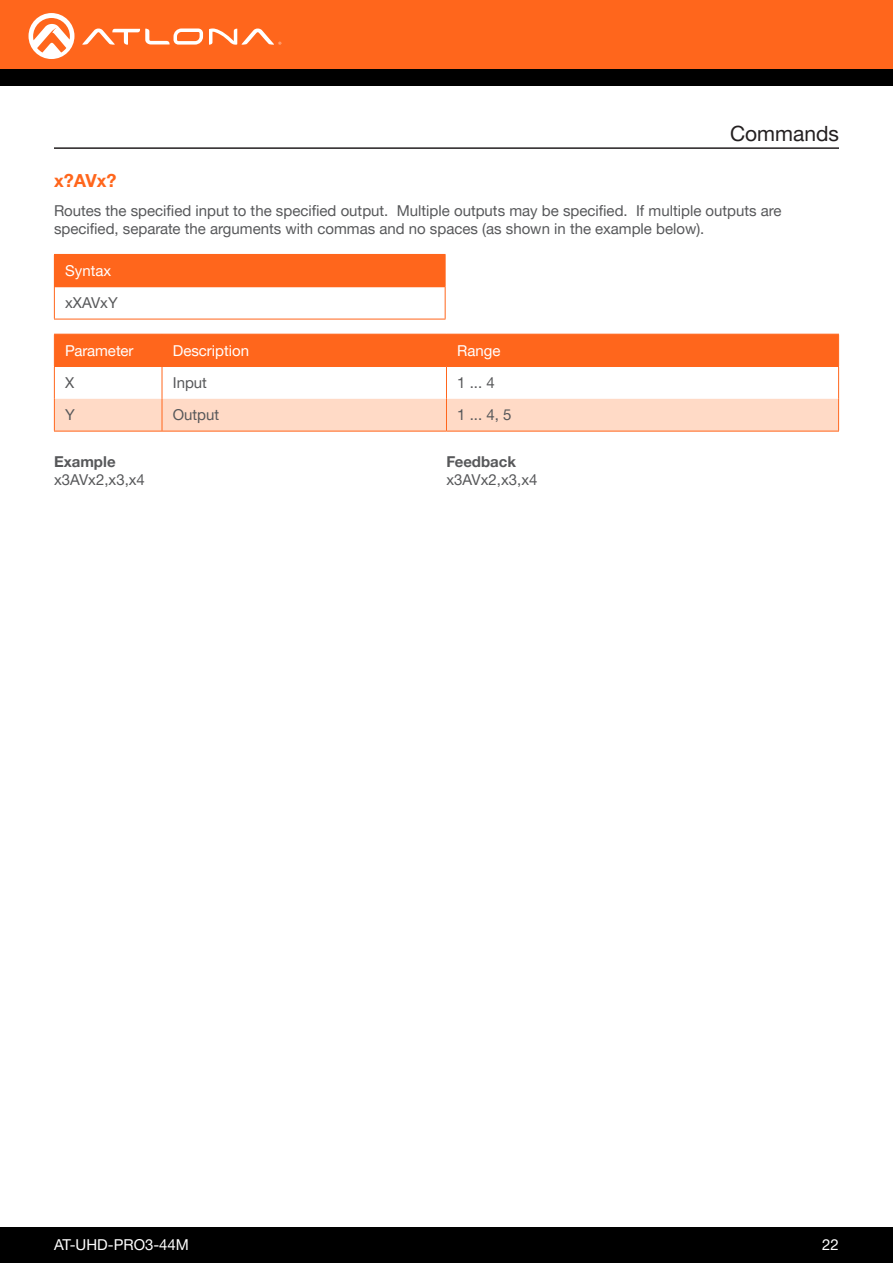
<style>
.page{position:relative;width:893px;height:1263px;background:#fff}
.page>*{position:absolute;margin:0;border:0;box-sizing:border-box;transform-origin:0 0}
.Non_TOC_Section_Head{font:21px "Helvetica Neue LTW1 G";color:#231f20}
.Command{font:700 18px "Helvetica Neue LTW1 G";color:#ff661c}
.Callout_descriptions{font:15px/18px "Helvetica Neue LTW1 G";color:#57585a}
.t1{font:15px "Helvetica Neue LTW1 G";color:#fff}
.General_Text{font:15px "Helvetica Neue LTW1 G";color:#57585a}
.General_Text-2{font:700 15px "Helvetica Neue LTW1 G";color:#57585a}
.Numbered_Steps{font:15px "Helvetica Neue LTW1 G";color:#57585a}
</style>
<div class="page">
<div style="left:0;top:1227px;width:893px;height:36px;background:#000"></div>
<div style="left:0;top:0;width:893px;height:69px;background:#ff661c"></div>
<div style="left:0;top:69px;width:893px;height:16px;background:#000"></div>
<svg style="left:82px;top:29px;width:121px;height:16px"></svg>
<svg style="left:209px;top:28px;width:72px;height:17px"></svg>
<svg style="left:29px;top:13px;width:45px;height:46px"></svg>
<hr style="left:54px;top:147px;width:785px;height:2px;background:#231f20">
<div style="left:54px;top:254px;width:391px;height:33px;background:#ff661c"></div>
<hr style="left:54px;top:254px;width:392px;height:1px;background:#ff661c">
<hr style="left:54px;top:319px;width:392px;height:1px;background:#ff661c">
<hr style="left:445px;top:255px;width:1px;height:32px;background:#ff661c">
<hr style="left:54px;top:287px;width:1px;height:32px;background:#ff661c">
<hr style="left:445px;top:287px;width:1px;height:32px;background:#ff661c">
<div style="left:55px;top:335px;width:783px;height:31px;background:#ff661c"></div>
<div style="left:55px;top:399px;width:783px;height:32px;background:#ffdac6"></div>
<hr style="left:54px;top:334px;width:108px;height:1px;background:#ff661c">
<hr style="left:162px;top:334px;width:284px;height:1px;background:#ff661c">
<hr style="left:446px;top:334px;width:393px;height:1px;background:#ff661c">
<hr style="left:54px;top:335px;width:1px;height:31px;background:#ff661c">
<hr style="left:162px;top:335px;width:1px;height:31px;background:#ff661c">
<hr style="left:446px;top:335px;width:1px;height:31px;background:#ff661c">
<hr style="left:838px;top:335px;width:1px;height:31px;background:#ff661c">
<hr style="left:54px;top:366px;width:108px;height:1px;background:#ff661c">
<hr style="left:54px;top:367px;width:1px;height:32px;background:#ff661c">
<hr style="left:162px;top:366px;width:284px;height:1px;background:#ff661c">
<hr style="left:162px;top:367px;width:1px;height:32px;background:#ff661c">
<hr style="left:446px;top:366px;width:393px;height:1px;background:#ff661c">
<hr style="left:446px;top:367px;width:1px;height:32px;background:#ff661c">
<hr style="left:838px;top:367px;width:1px;height:32px;background:#ff661c">
<hr style="left:54px;top:399px;width:1px;height:32px;background:#ff661c">
<hr style="left:162px;top:399px;width:1px;height:32px;background:#ff661c">
<hr style="left:446px;top:399px;width:1px;height:32px;background:#ff661c">
<hr style="left:838px;top:399px;width:1px;height:32px;background:#ff661c">
<hr style="left:54px;top:431px;width:108px;height:1px;background:#ff661c">
<hr style="left:162px;top:431px;width:284px;height:1px;background:#ff661c">
<hr style="left:446px;top:431px;width:393px;height:1px;background:#ff661c">
<p class="Non_TOC_Section_Head" style="left:730px;top:120px;width:110px">Commands</p>
<p class="Command" style="left:54px;top:170px;width:64px">x?AVx?</p>
<p class="Callout_descriptions" style="left:54px;top:202px;width:729px">Routes the specified input to the specified output. Multiple outputs may be specified. If multiple outputs are specified, separate the arguments with commas and no spaces (as shown in the example below).</p>
<p class="t1" style="left:65px;top:261px;width:48px">Syntax</p>
<p class="Numbered_Steps" style="left:65px;top:294px;width:54px">xXAVxY</p>
<p class="t1" style="left:65px;top:341px;width:70px">Parameter</p>
<p class="t1" style="left:173px;top:341px;width:78px">Description</p>
<p class="t1" style="left:457px;top:341px;width:45px">Range</p>
<p class="Callout_descriptions" style="left:65px;top:374px;width:11px">X</p>
<p class="Callout_descriptions" style="left:173px;top:374px;width:36px">Input</p>
<p class="Callout_descriptions" style="left:457px;top:374px;width:39px">1 ... 4</p>
<p class="Callout_descriptions" style="left:65px;top:406px;width:11px">Y</p>
<p class="Callout_descriptions" style="left:173px;top:406px;width:48px">Output</p>
<p class="Callout_descriptions" style="left:457px;top:406px;width:56px">1 ... 4, 5</p>
<p class="General_Text-2" style="left:54px;top:453px;width:63px">Example</p>
<p class="General_Text" style="left:54px;top:471px;width:92px">x3AVx2,x3,x4</p>
<p class="General_Text-2" style="left:446px;top:453px;width:71px">Feedback</p>
<p class="General_Text" style="left:446px;top:471px;width:92px">x3AVx2,x3,x4</p>
<p class="t1" style="left:54px;top:1235px;width:137px">AT-UHD-PRO3-44M</p>
<p class="t1" style="left:822px;top:1235px;width:18px">22</p>
</div>
